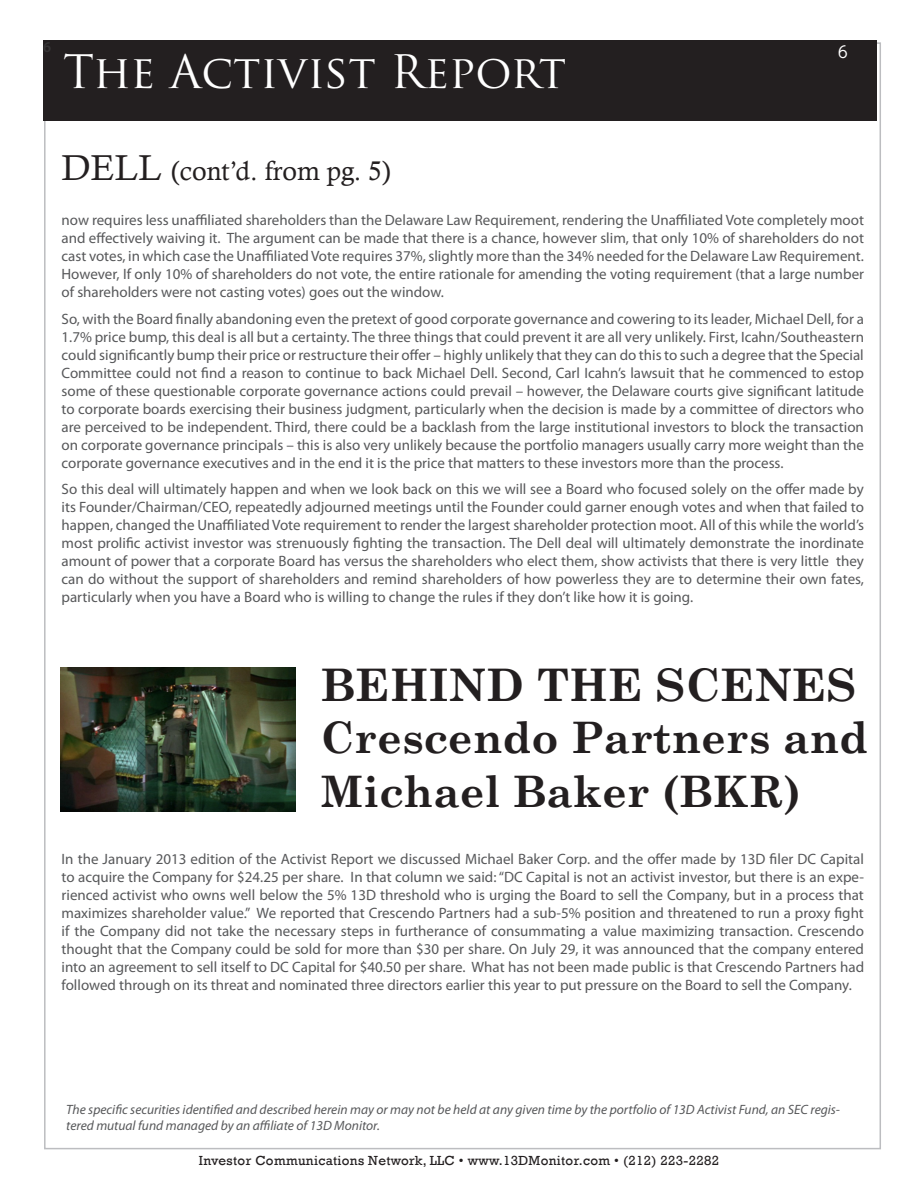
<style>
.page{position:relative;width:918px;height:1188px;background:#fff}
.page>*{position:absolute;margin:0;border:0;box-sizing:border-box;transform-origin:0 0}
.t1{font:45px "Trajan Pro";color:#fff}
.t2{font:700 45px "Century Schoolbook";color:#231f20}
.t3{font:700 43.5px/54px "Century Schoolbook";color:#231f20}
.t4{font:27px "Calisto";color:#231f20}
.t5{font:700 21px "Prestige Elite Std";color:#fff}
.t6{font:15px/18px "Myriad Pro";color:#57585a;text-align:justify}
.t7{font:600 15px "Myriad Pro";color:#363536}
.t8{font:italic 13.5px/16.2px "Myriad Pro";color:#57585a}
.t9{font:13.5px "Rockwell";letter-spacing:.025em;color:#231f20}
.s1{font-size:36px}
</style>
<div class="page">
<div style="left:43px;top:40px;width:834px;height:82px;background:#231f20"></div>
<img style="left:60px;top:668px;width:236px;height:143px">
<p class="t7" style="left:43px;top:37px;width:10px">6</p>
<h1 class="t1" style="left:63px;top:43px;width:505px">The Activist Report</h1>
<h3 class="t5" style="left:837px;top:40px;width:14px">6</h3>
<p class="t4" style="left:62px;top:155px;width:331px"><span class="s1">DELL</span> (cont’d. from pg. 5)</p>
<p class="t6" style="left:62px;top:211px;width:804px">now requires less unaffiliated shareholders than the Delaware Law Requirement, rendering the Unaffiliated Vote completely moot and effectively waiving it. The argument can be made that there is a chance, however slim, that only 10% of shareholders do not cast votes, in which case the Unaffiliated Vote requires 37%, slightly more than the 34% needed for the Delaware Law Requirement.<br>However, If only 10% of shareholders do not vote, the entire rationale for amending the voting requirement (that a large number of shareholders were not casting votes) goes out the window.</p>
<p class="t6" style="left:62px;top:310px;width:804px">So, with the Board finally abandoning even the pretext of good corporate governance and cowering to its leader, Michael Dell, for a 1.7% price bump, this deal is all but a certainty. The three things that could prevent it are all very unlikely. First, Icahn/Southeastern could significantly bump their price or restructure their offer – highly unlikely that they can do this to such a degree that the Special Committee could not find a reason to continue to back Michael Dell. Second, Carl Icahn’s lawsuit that he commenced to estop some of these questionable corporate governance actions could prevail – however, the Delaware courts give significant latitude to corporate boards exercising their business judgment, particularly when the decision is made by a committee of directors who are perceived to be independent. Third, there could be a backlash from the large institutional investors to block the transaction on corporate governance principals – this is also very unlikely because the portfolio managers usually carry more weight than the corporate governance executives and in the end it is the price that matters to these investors more than the process.</p>
<p class="t6" style="left:62px;top:480px;width:804px">So this deal will ultimately happen and when we look back on this we will see a Board who focused solely on the offer made by its Founder/Chairman/CEO, repeatedly adjourned meetings until the Founder could garner enough votes and when that failed to happen, changed the Unaffiliated Vote requirement to render the largest shareholder protection moot. All of this while the world’s most prolific activist investor was strenuously fighting the transaction. The Dell deal will ultimately demonstrate the inordinate amount of power that a corporate Board has versus the shareholders who elect them, show activists that there is very little they can do without the support of shareholders and remind shareholders of how powerless they are to determine their own fates, particularly when you have a Board who is willing to change the rules if they don’t like how it is going.</p>
<p class="t2" style="left:321px;top:650px;width:537px">BEHIND THE SCENES</p>
<p class="t3" style="left:321px;top:708px;width:549px">Crescendo Partners and<br>Michael Baker (BKR)</p>
<p class="t6" style="left:62px;top:850px;width:804px">In the January 2013 edition of the Activist Report we discussed Michael Baker Corp. and the offer made by 13D filer DC Capital to acquire the Company for $24.25 per share. In that column we said: “DC Capital is not an activist investor, but there is an expe&shy;rienced activist who owns well below the 5% 13D threshold who is urging the Board to sell the Company, but in a process that maximizes shareholder value.” We reported that Crescendo Partners had a sub-5% position and threatened to run a proxy fight if the Company did not take the necessary steps in furtherance of consummating a value maximizing transaction. Crescendo thought that the Company could be sold for more than $30 per share. On July 29, it was announced that the company entered into an agreement to sell itself to DC Capital for $40.50 per share. What has not been made public is that Crescendo Partners had followed through on its threat and nominated three directors earlier this year to put pressure on the Board to sell the Company.</p>
<p class="t8" style="left:66px;top:1101px;width:775px">The specific securities identified and described herein may or may not be held at any given time by the portfolio of 13D Activist Fund, an SEC regis&shy;tered mutual fund managed by an affiliate of 13D Monitor.</p>
<p class="t9" style="left:199px;top:1153px;width:522px">Investor Communications Network, LLC • www.13DMonitor.com • (212) 223-2282</p>
</div>
